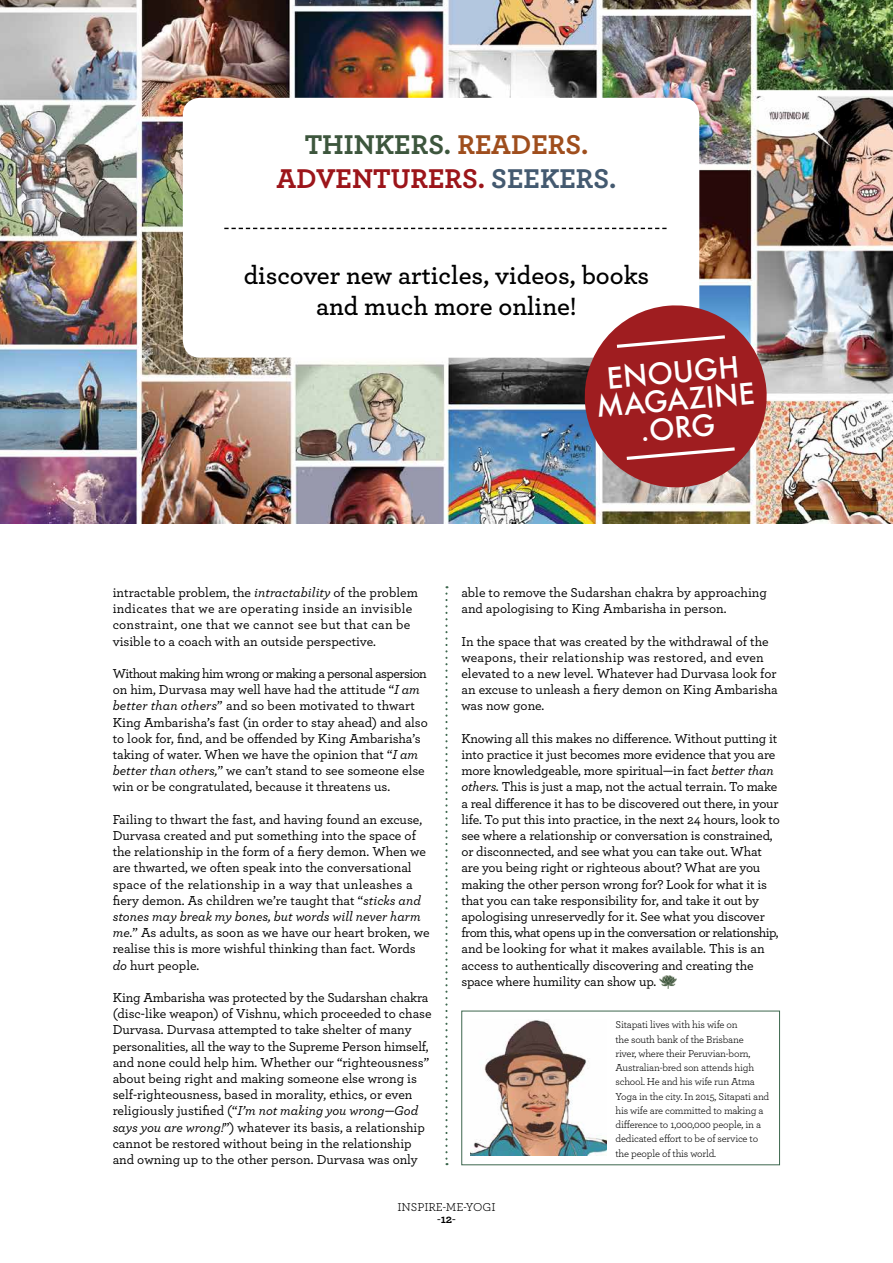
<style>
.page{position:relative;width:893px;height:1263px;background:#fff}
.page>*{position:absolute;margin:0;border:0;box-sizing:border-box;transform-origin:0 0}
.t1{font:500 28.65px/27.8px "Futura";color:#fff;text-align:center}
.t2{font:700 28.5px/34.2px "Archer";color:#9c151a;text-align:center}
.t3{font:600 26.25px/31.5px "Archer";color:#000;text-align:center}
.t4{font:500 13.5px/16.2px "Archer";letter-spacing:-.01em;color:#000}
.t5{font:500 13.5px/16.2px "Archer";letter-spacing:.01em;color:#000}
.t6{font:12px/12px "Archer";color:#000;text-align:center}
.t7{font:10.5px/14.2px "Archer";letter-spacing:-.02em;color:#000}
.s1{color:#3d563d}
.s2{color:#9f4e1d}
.s3{color:#445a70}
.s4{font-style:italic}
.s5{font-weight:500}
.s6{font-weight:700}
</style>
<div class="page">
<img style="left:0;top:0;width:893px;height:523px">
<svg style="left:445px;top:586px;width:3px;height:579px"></svg>
<img style="left:659px;top:975px;width:17px;height:13px">
<div style="left:461px;top:1011px;width:319px;height:154px;border:1px solid #3d674e"></div>
<img style="left:471px;top:1020px;width:136px;height:136px">
<div style="left:183px;top:98px;width:516px;height:260px;background:#fff;border-radius:17px"></div>
<svg style="left:224px;top:228px;width:443px;height:1px"></svg>
<svg style="left:581px;top:301px;width:190px;height:190px;background:#a84e52"></svg>
<h2 class="t2" style="left:277px;top:126px;width:341px"><span class="s1">THINKERS.</span> <span class="s2">READERS.<br></span>ADVENTURERS. <span class="s3">SEEKERS.</span></h2>
<h3 class="t3" style="left:244px;top:258px;width:407px">discover new articles, videos, books and much more online!</h3>
<h1 class="t1" style="left:593px;top:365px;width:160px;rotate:-5deg">ENOUGH<br>MAGAZINE .ORG</h1>
<p class="t5" style="left:113px;top:584px;width:307px">intractable problem, the <span class="s4">intractability</span> of the problem indicates that we are operating inside an invisible constraint, one that we cannot see but that can be visible to a coach with an outside perspective.</p>
<p class="t4" style="left:113px;top:665px;width:317px">Without making him wrong or making a personal aspersion on him, Durvasa may well have had the attitude “<span class="s4">I am better than others</span>” and so been motivated to thwart King Ambarisha’s fast (in order to stay ahead) and also to look for, find, and be offended by King Ambarisha’s taking of water. When we have the opinion that “<span class="s4">I am better than others,</span>” we can’t stand to see someone else win or be congratulated, because it threatens us.</p>
<p class="t4" style="left:113px;top:810px;width:318px">Failing to thwart the fast, and having found an excuse, Durvasa created and put something into the space of the relationship in the form of a fiery demon. When we are thwarted, we often speak into the conversational space of the relationship in a way that unleashes a fiery demon. As children we’re taught that “<span class="s4">sticks and stones may break my bones, but words will never harm me.</span>” As adults, as soon as we have our heart broken, we realise this is more wishful thinking than fact. Words <span class="s4">do</span> hurt people.</p>
<p class="t4" style="left:113px;top:989px;width:320px">King Ambarisha was protected by the Sudarshan chakra (disc-like weapon) of Vishnu, which proceeded to chase Durvasa. Durvasa attempted to take shelter of many personalities, all the way to the Supreme Person himself, and none could help him. Whether our “righteousness” about being right and making someone else wrong is self-righteousness, based in morality, ethics, or even religiously justified (“<span class="s4">I’m not making you wrong—God says you are wrong!</span>”) whatever its basis, a relationship cannot be restored without being in the relationship and owning up to the other person. Durvasa was only</p>
<p class="t4" style="left:461px;top:584px;width:307px">able to remove the Sudarshan chakra by approaching and apologising to King Ambarisha in person.</p>
<p class="t4" style="left:461px;top:632px;width:318px">In the space that was created by the withdrawal of the weapons, their relationship was restored, and even elevated to a new level. Whatever had Durvasa look for an excuse to unleash a fiery demon on King Ambarisha was now gone.</p>
<p class="t4" style="left:461px;top:729px;width:320px">Knowing all this makes no difference. Without putting it into practice it just becomes more evidence that you are more knowledgeable, more spiritual—in fact <span class="s4">better than others.</span> This is just a map, not the actual terrain. To make a real difference it has to be discovered out there, in your life. To put this into practice, in the next 24 hours, look to see where a relationship or conversation is constrained, or disconnected, and see what you can take out. What are you being right or righteous about? What are you making the other person wrong for? Look for what it is that you can take responsibility for, and take it out by apologising unreservedly for it. See what you discover from this, what opens up in the conversation or relationship, and be looking for what it makes available. This is an access to authentically discovering and creating the space where humility can show up.</p>
<p class="t7" style="left:615px;top:1017px;width:155px">Sitapati lives with his wife on<br>the south bank of the Brisbane<br>river, where their Peruvian-born,<br>Australian-bred son attends high school. He and his wife run Atma<br>Yoga in the city. In 2015, Sitapati and his wife are committed to making a difference to 1,000,000 people, in a dedicated effort to be of service to the people of this world.</p>
<p class="t6" style="left:397px;top:1200px;width:100px">INSPIRE-ME-YOGI <span class="s5">-</span><span class="s6">12</span><span class="s5">-</span></p>
</div>
